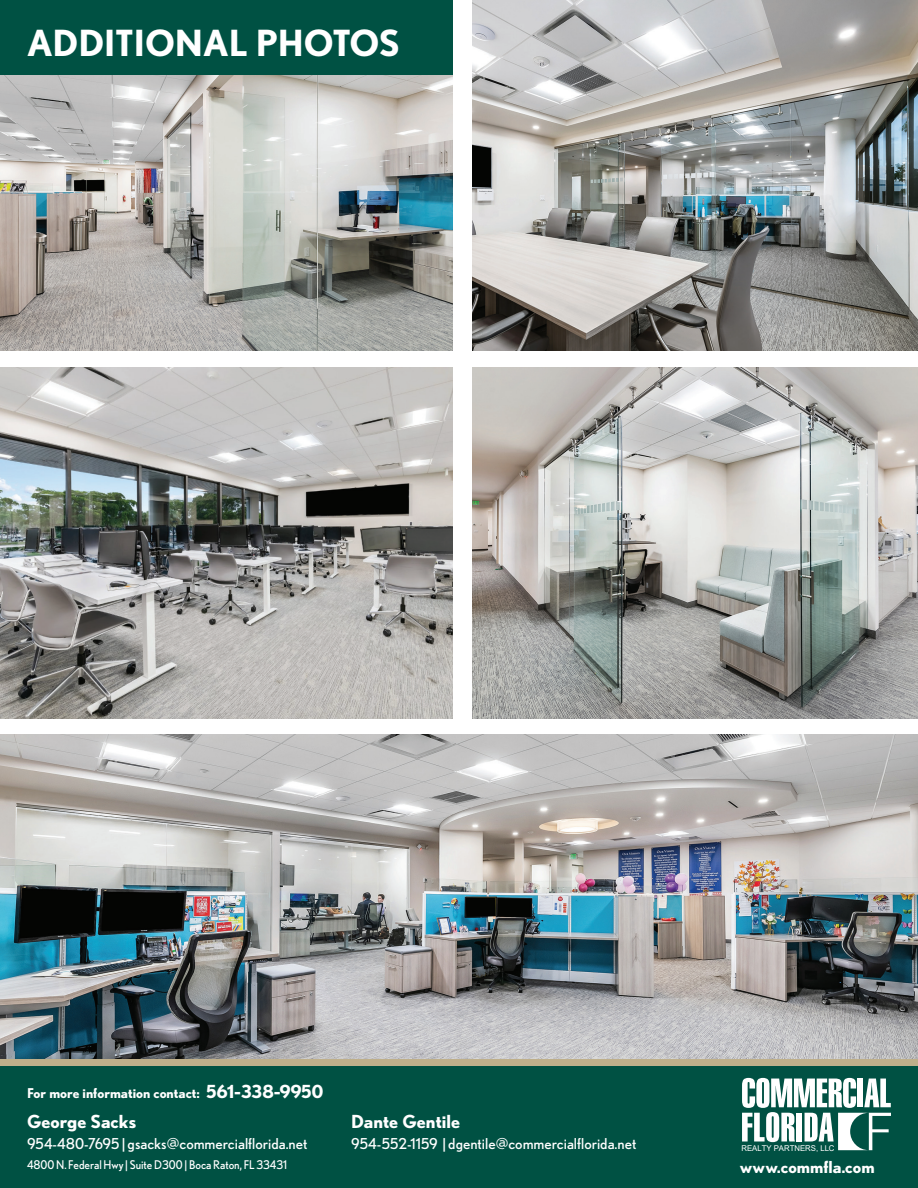
<style>
.page{position:relative;width:918px;height:1188px;background:#fff}
.page>*{position:absolute;margin:0;border:0;box-sizing:border-box;transform-origin:0 0}
.t1{font:700 36px "Nobel";color:#fff}
.t2{font:700 18px "Nobel";color:#fff}
.t3{font:700 16.5px "Nobel";color:#fff}
.t4{font:15px "Nobel";color:#fff}
.t5{font:700 13.5px "Nobel";color:#fff}
.t6{font:12px "Nobel";color:#fff;scale:.95 1}
.t7{font:7.95px "Arial";color:#fff}
.s1{font-size:18px}
</style>
<div class="page">
<div style="left:0;top:1058px;width:918px;height:13px;background:#beaf8b"></div>
<div style="left:0;top:1066px;width:918px;height:122px;background:#005143"></div>
<svg style="left:742px;top:1078px;width:149px;height:72px"></svg>
<img style="left:0;top:74px;width:452px;height:277px">
<img style="left:472px;top:0;width:446px;height:351px">
<img style="left:0;top:367px;width:452px;height:351px">
<img style="left:472px;top:367px;width:446px;height:351px">
<img style="left:0;top:735px;width:918px;height:324px">
<div style="left:0;top:0;width:452px;height:74px;background:#005143"></div>
<h1 class="t1" style="left:27px;top:21px;width:375px">ADDITIONAL PHOTOS</h1>
<p class="t5" style="left:27px;top:1085px;width:298px">For more information contact: <span class="s1">561-338-9950</span></p>
<p class="t2" style="left:27px;top:1111px;width:111px">George Sacks</p>
<p class="t4" style="left:27px;top:1135px;width:282px">954-480-7695 | gsacks@commercialflorida.net</p>
<p class="t6" style="left:27px;top:1158px;width:275px">4800 N. Federal Hwy | Suite D300 | Boca Raton, FL 33431</p>
<p class="t2" style="left:351px;top:1111px;width:110px">Dante Gentile</p>
<p class="t4" style="left:351px;top:1135px;width:287px">954-552-1159 | dgentile@commercialflorida.net</p>
<p class="t7" style="left:741px;top:1142px;width:95px">REALTY PARTNERS, LLC</p>
<p class="t3" style="left:740px;top:1157px;width:136px">www.commfla.com</p>
</div>
